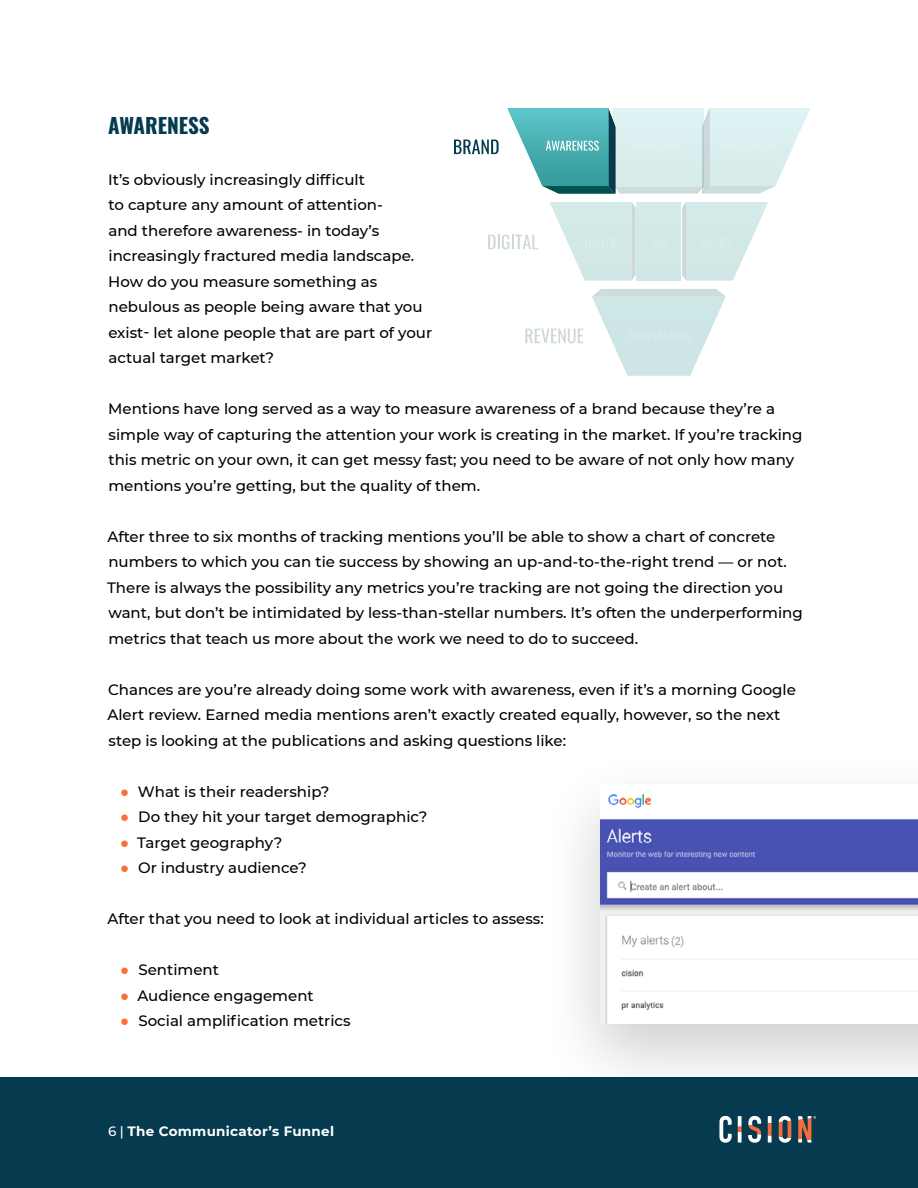
<style>
.page{position:relative;width:918px;height:1188px;background:#fff}
.page>*{position:absolute;margin:0;border:0;box-sizing:border-box;transform-origin:0 0}
.H2-DARK{font:700 21px "Oswald";color:#053a4f}
.BODY_COPY{font:500 15px/25.5px "Montserrat";color:#000}
.t1{font:700 13.5px "Montserrat";letter-spacing:.02em;color:#fff}
.s1{font-family:"Arial";font-weight:400;color:#ff6c36}
.s2{font-weight:500}
</style>
<div class="page">
<div style="left:637px;top:202px;width:44px;height:78px;background:#d2e8e8"></div>
<svg style="left:592px;top:289px;width:134px;height:87px"></svg>
<svg style="left:454px;top:140px;width:45px;height:14px"></svg>
<svg style="left:550px;top:202px;width:85px;height:78px"></svg>
<svg style="left:682px;top:202px;width:86px;height:78px"></svg>
<svg style="left:488px;top:235px;width:50px;height:14px"></svg>
<svg style="left:525px;top:329px;width:58px;height:14px"></svg>
<svg style="left:508px;top:108px;width:302px;height:86px;background:#b3dadb"></svg>
<div style="left:539px;top:751px;width:379px;height:360px;background:#000;opacity:.2"></div>
<img style="left:600px;top:784px;width:318px;height:239px">
<div style="left:0;top:1077px;width:918px;height:111px;background:#053a4f"></div>
<svg style="left:738px;top:1116px;width:4px;height:10px"></svg>
<svg style="left:738px;top:1132px;width:4px;height:10px"></svg>
<svg style="left:738px;top:1126px;width:4px;height:6px"></svg>
<svg style="left:748px;top:1116px;width:13px;height:27px"></svg>
<svg style="left:768px;top:1136px;width:4px;height:6px"></svg>
<svg style="left:768px;top:1116px;width:4px;height:7px"></svg>
<svg style="left:768px;top:1123px;width:4px;height:13px"></svg>
<svg style="left:779px;top:1116px;width:12px;height:27px"></svg>
<svg style="left:719px;top:1116px;width:13px;height:27px"></svg>
<svg style="left:798px;top:1116px;width:18px;height:26px"></svg>
<p class="H2-DARK" style="left:108px;top:114px;width:103px">AWARENESS</p>
<p class="BODY_COPY" style="left:108px;top:166px;width:326px">It’s obviously increasingly difficult<br>to capture any amount of attention-<br>and therefore awareness- in today’s increasingly fractured media landscape.<br>How do you measure something as nebulous as people being aware that you exist- let alone people that are part of your actual target market?</p>
<p class="BODY_COPY" style="left:108px;top:395px;width:696px">Mentions have long served as a way to measure awareness of a brand because they’re a simple way of capturing the attention your work is creating in the market. If you’re tracking this metric on your own, it can get messy fast; you need to be aware of not only how many mentions you’re getting, but the quality of them.</p>
<p class="BODY_COPY" style="left:107px;top:523px;width:697px">After three to six months of tracking mentions you’ll be able to show a chart of concrete numbers to which you can tie success by showing an up-and-to-the-right trend — or not.<br>There is always the possibility any metrics you’re tracking are not going the direction you want, but don’t be intimidated by less-than-stellar numbers. It’s often the underperforming metrics that teach us more about the work we need to do to succeed.</p>
<p class="BODY_COPY" style="left:107px;top:676px;width:690px">Chances are you’re already doing some work with awareness, even if it’s a morning Google<br>Alert review. Earned media mentions aren’t exactly created equally, however, so the next step is looking at the publications and asking questions like:</p>
<p class="BODY_COPY" style="left:120px;top:778px;width:211px"><span class="s1">●</span> What is their readership?</p>
<p class="BODY_COPY" style="left:120px;top:803px;width:309px"><span class="s1">●</span> Do they hit your target demographic?</p>
<p class="BODY_COPY" style="left:120px;top:829px;width:164px"><span class="s1">●</span> Target geography?</p>
<p class="BODY_COPY" style="left:120px;top:854px;width:188px"><span class="s1">●</span> Or industry audience?</p>
<p class="BODY_COPY" style="left:107px;top:905px;width:438px">After that you need to look at individual articles to assess:</p>
<p class="BODY_COPY" style="left:120px;top:956px;width:100px"><span class="s1">●</span> Sentiment</p>
<p class="BODY_COPY" style="left:120px;top:982px;width:195px"><span class="s1">●</span> Audience engagement</p>
<p class="BODY_COPY" style="left:120px;top:1007px;width:232px"><span class="s1">●</span> Social amplification metrics</p>
<p class="t1" style="left:108px;top:1121px;width:228px"><span class="s2">6 |</span> The Communicator’s Funnel</p>
</div>
